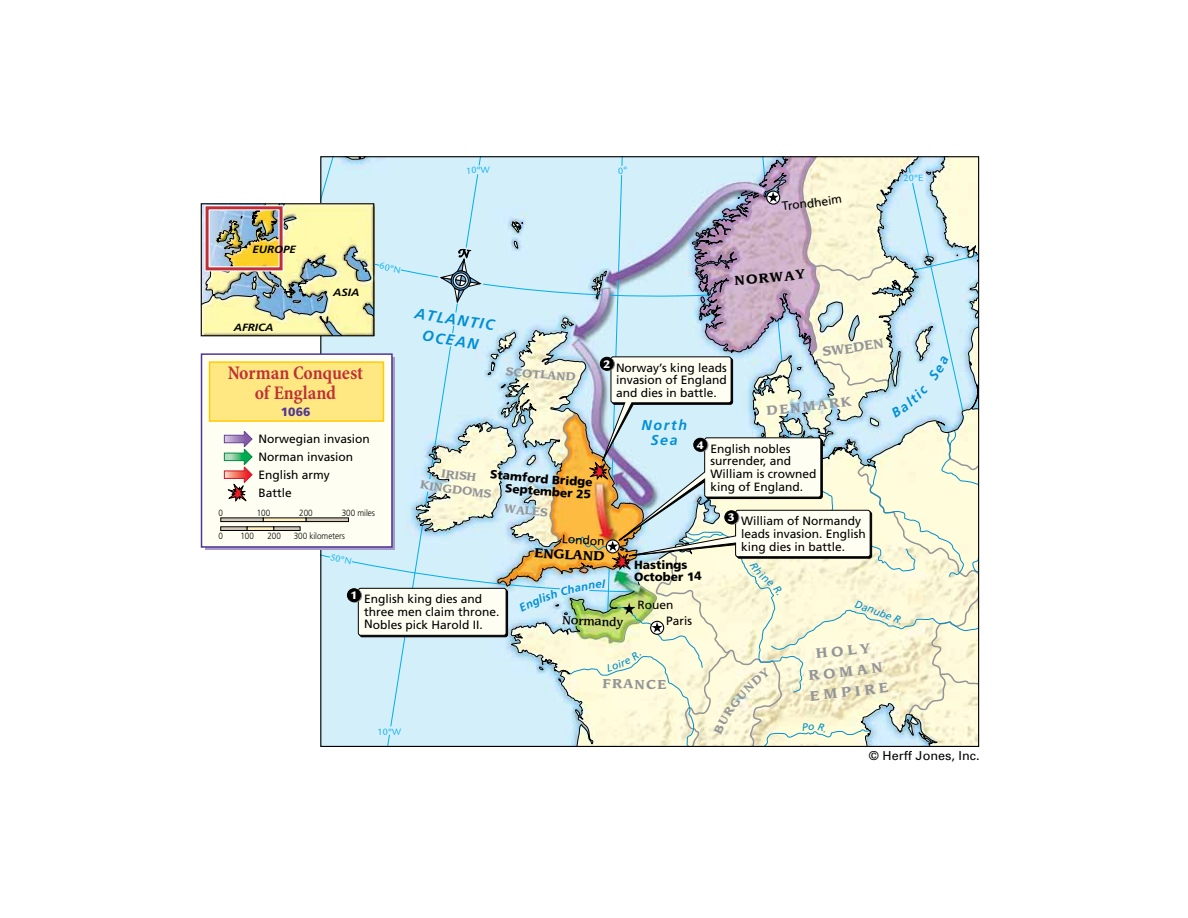
<style>
.page{position:relative;width:1188px;height:918px;background:#fff}
.page>*{position:absolute;margin:0;border:0;box-sizing:border-box;transform-origin:0 0}
.t1{font:700 condensed 19.5px/19.8px "Minion";letter-spacing:-.005em;color:#c02f38;text-align:center}
.t2{font:italic 700 14.25px "Frutiger";color:#008fd5}
.t3{font:700 12.75px "Leawood";color:#939598}
.t4{font:12.3px "Univers";color:#000}
.t5{font:12px/12.8px "Frutiger";color:#000}
.t6{font:900 12px "Frutiger";letter-spacing:-.005em;color:#000}
.t7{font:900 12px "Legacy Sans";color:#fff}
.t8{font:900 12px "Frutiger";color:#4e3795}
.t9{font:500 11.25px "Leawood";color:#000}
.t10{font:italic 700 10.5px "Frutiger";color:#000;scale:1.1 1}
.t11{font:9.75px "Legacy Sans";color:#00aeef}
.t12{font:300 9px "Frutiger";color:#000;scale:.9 1}
</style>
<div class="page">
<img style="left:201px;top:157px;width:778px;height:589px">
<p class="t11" style="left:466px;top:165px;width:25px;rotate:-2deg">10ºW</p>
<p class="t11" style="left:903px;top:173px;width:21px;rotate:-2deg">20ºE</p>
<p class="t10" style="left:252px;top:244px;width:41px">EUROPE</p>
<p class="t10" style="left:234px;top:321px;width:38px">AFRICA</p>
<p class="t10" style="left:333px;top:287px;width:25px">ASIA</p>
<p class="t11" style="left:381px;top:260px;width:23px;rotate:12deg">60ºN</p>
<h1 class="t1" style="left:228px;top:363px;width:137px">Norman Conquest of England</h1>
<p class="t8" style="left:281px;top:405px;width:31px">1066</p>
<p class="t5" style="left:259px;top:430px;width:113px;line-height:18px">Norwegian invasion<br>Norman invasion<br>English army<br>Battle</p>
<p class="t12" style="left:342px;top:507px;width:39px">300 miles</p>
<p class="t12" style="left:218px;top:507px;width:7px">0</p>
<p class="t12" style="left:257px;top:507px;width:17px">100</p>
<p class="t12" style="left:299px;top:507px;width:17px">200</p>
<p class="t12" style="left:218px;top:531px;width:7px">0</p>
<p class="t12" style="left:240px;top:531px;width:17px">100</p>
<p class="t12" style="left:267px;top:531px;width:17px">200</p>
<p class="t12" style="left:294px;top:531px;width:59px">300 kilometers</p>
<p class="t11" style="left:331px;top:552px;width:23px;rotate:11deg">50ºN</p>
<p class="t7" style="left:351px;top:588px;width:8px">1</p>
<p class="t5" style="left:364px;top:593px;width:137px">English king dies and three men claim throne.<br>Nobles pick Harold II.</p>
<p class="t11" style="left:377px;top:726px;width:25px;rotate:-2deg">10ºW</p>
<p class="t6" style="left:523px;top:470px;width:28px;rotate:5deg">ford</p>
<p class="t7" style="left:603px;top:357px;width:8px">2</p>
<p class="t5" style="left:616px;top:361px;width:112px;text-align:justify">Norway’s king leads invasion of England and dies in battle.</p>
<p class="t5" style="left:562px;top:533px;width:29px;rotate:3deg">Lond</p>
<p class="t9" style="left:584px;top:614px;width:35px;rotate:2deg">mand</p>
<p class="t2" style="left:642px;top:417px;width:29px">Nor</p>
<p class="t2" style="left:651px;top:432px;width:19px">Se</p>
<p class="t6" style="left:643px;top:558px;width:32px">astin</p>
<p class="t6" style="left:643px;top:569px;width:29px">ctob</p>
<p class="t5" style="left:645px;top:599px;width:30px">ouen</p>
<p class="t7" style="left:697px;top:438px;width:8px">4</p>
<p class="t5" style="left:710px;top:442px;width:108px">English nobles surrender, and<br>William is crowned king of England.</p>
<p class="t7" style="left:728px;top:510px;width:8px">3</p>
<p class="t5" style="left:741px;top:515px;width:126px">William of Normandy leads invasion. English king dies in battle.</p>
<p class="t5" style="left:666px;top:614px;width:8px">P</p>
<p class="t5" style="left:673px;top:614px;width:21px;rotate:-1deg">aris</p>
<p class="t3" style="left:646px;top:676px;width:22px">CE</p>
<p class="t4" style="left:869px;top:748px;width:112px">© Herff Jones, Inc.</p>
</div>
